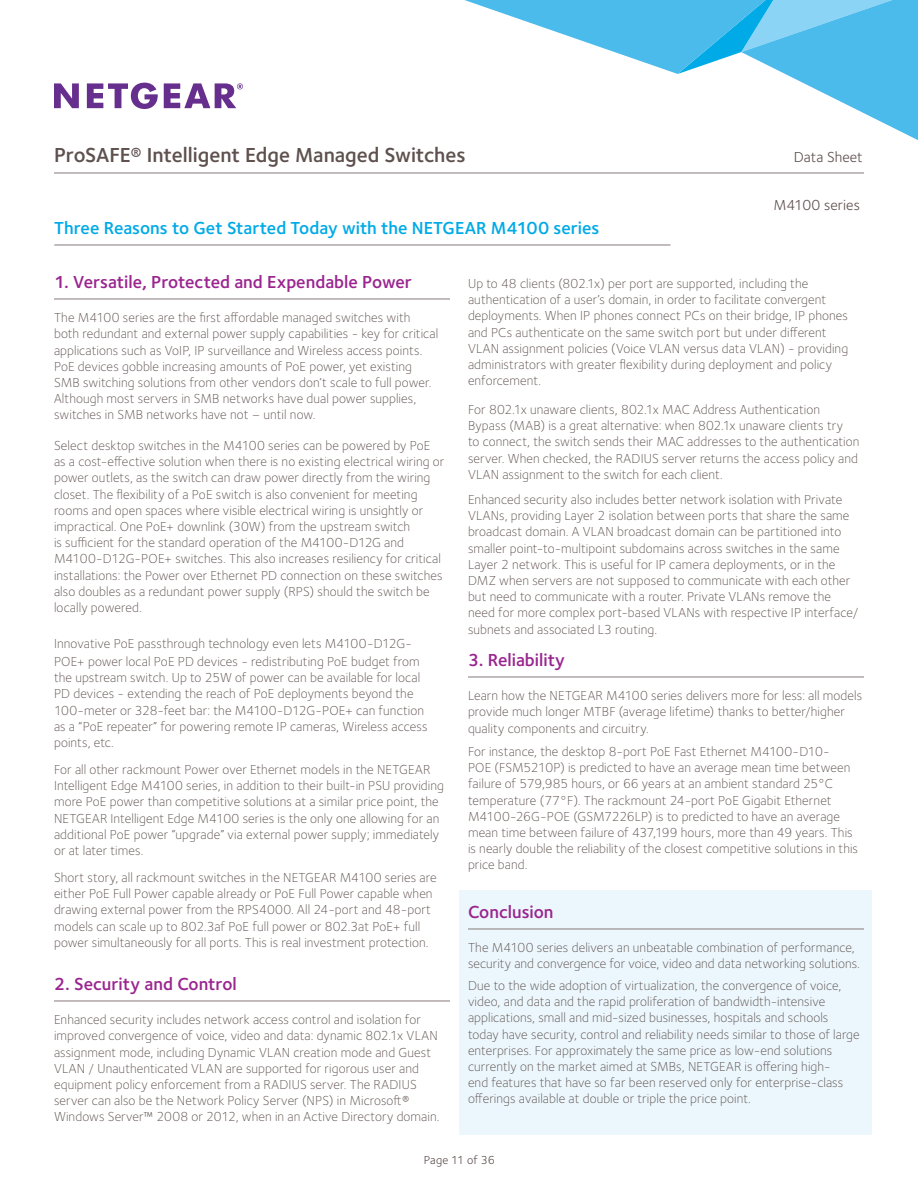
<style>
.page{position:relative;width:918px;height:1188px;background:#fff}
.page>*{position:absolute;margin:0;border:0;box-sizing:border-box;transform-origin:0 0}
.t1{font:600 21px "Foundry Sterling";letter-spacing:-.005em;color:#5e514e}
.t2{font:600 18px "Foundry Sterling";color:#9a258f}
.t3{font:600 18px "Foundry Sterling";letter-spacing:-.005em;color:#00aae7}
.t4{font:15px "Foundry Sterling";color:#5e514e}
.t5{font:300 13.5px/16.2px "Foundry Sterling";letter-spacing:.005em;color:#5e514e}
.t6{font:12px "Foundry Sterling";letter-spacing:.005em;color:#5e514e}
</style>
<div class="page">
<div style="left:459px;top:890px;width:413px;height:244px;background:#ecf7fd"></div>
<hr style="left:54px;top:299px;width:396px;height:1px;background:#857a78">
<hr style="left:54px;top:1001px;width:396px;height:1px;background:#857a78">
<hr style="left:468px;top:677px;width:396px;height:1px;background:#857a78">
<hr style="left:468px;top:929px;width:396px;height:1px;background:#857a78">
<svg style="left:464px;top:0;width:454px;height:140px"></svg>
<svg style="left:164px;top:83px;width:79px;height:25px"></svg>
<svg style="left:54px;top:83px;width:25px;height:25px"></svg>
<svg style="left:87px;top:83px;width:71px;height:26px"></svg>
<hr style="left:54px;top:173px;width:810px;height:1px;background:#857a78">
<hr style="left:54px;top:245px;width:616px;height:1px;background:#857a78">
<h1 class="t1" style="left:54px;top:143px;width:413px">ProSAFE® Intelligent Edge Managed Switches</h1>
<p class="t4" style="left:794px;top:148px;width:70px">Data Sheet</p>
<p class="t4" style="left:773px;top:196px;width:88px">M4100 series</p>
<h2 class="t3" style="left:54px;top:217px;width:547px">Three Reasons to Get Started Today with the NETGEAR M4100 series</h2>
<h2 class="t2" style="left:54px;top:271px;width:360px">1. Versatile, Protected and Expendable Power</h2>
<p class="t5" style="left:54px;top:310px;width:386px">The M4100 series are the first affordable managed switches with both redundant and external power supply capabilities - key for critical applications such as VoIP, IP surveillance and Wireless access points.<br>PoE devices gobble increasing amounts of PoE power, yet existing SMB switching solutions from other vendors don’t scale to full power.<br>Although most servers in SMB networks have dual power supplies, switches in SMB networks have not – until now.</p>
<p class="t5" style="left:54px;top:437px;width:392px">Select desktop switches in the M4100 series can be powered by PoE as a cost-effective solution when there is no existing electrical wiring or power outlets, as the switch can draw power directly from the wiring closet. The flexibility of a PoE switch is also convenient for meeting rooms and open spaces where visible electrical wiring is unsightly or impractical. One PoE+ downlink (30W) from the upstream switch<br>is sufficient for the standard operation of the M4100-D12G and M4100-D12G-POE+ switches. This also increases resiliency for critical installations: the Power over Ethernet PD connection on these switches also doubles as a redundant power supply (RPS) should the switch be locally powered.</p>
<p class="t5" style="left:54px;top:634px;width:367px;line-height:18px">Innovative PoE passthrough technology even lets M4100-D12G-<br>POE+ power local PoE PD devices - redistributing PoE budget from</p>
<p class="t5" style="left:54px;top:670px;width:375px">the upstream switch. Up to 25W of power can be available for local PD devices - extending the reach of PoE deployments beyond the 100-meter or 328-feet bar: the M4100-D12G-POE+ can function as a “PoE repeater” for powering remote IP cameras, Wireless access points, etc.</p>
<p class="t5" style="left:54px;top:761px;width:391px">For all other rackmount Power over Ethernet models in the NETGEAR Intelligent Edge M4100 series, in addition to their built-in PSU providing more PoE power than competitive solutions at a similar price point, the NETGEAR Intelligent Edge M4100 series is the only one allowing for an additional PoE power “upgrade” via external power supply; immediately or at later times.</p>
<p class="t5" style="left:54px;top:869px;width:384px">Short story, all rackmount switches in the NETGEAR M4100 series are either PoE Full Power capable already or PoE Full Power capable when drawing external power from the RPS4000. All 24-port and 48-port models can scale up to 802.3af PoE full power or 802.3at PoE+ full power simultaneously for all ports. This is real investment protection.</p>
<h2 class="t2" style="left:54px;top:973px;width:184px">2. Security and Control</h2>
<p class="t5" style="left:54px;top:1012px;width:387px">Enhanced security includes network access control and isolation for improved convergence of voice, video and data: dynamic 802.1x VLAN assignment mode, including Dynamic VLAN creation mode and Guest VLAN / Unauthenticated VLAN are supported for rigorous user and equipment policy enforcement from a RADIUS server. The RADIUS server can also be the Network Policy Server (NPS) in Microsoft® Windows Server™ 2008 or 2012, when in an Active Directory domain.</p>
<p class="t5" style="left:468px;top:275px;width:382px">Up to 48 clients (802.1x) per port are supported, including the authentication of a user’s domain, in order to facilitate convergent deployments. When IP phones connect PCs on their bridge, IP phones and PCs authenticate on the same switch port but under different VLAN assignment policies (Voice VLAN versus data VLAN) - providing administrators with greater flexibility during deployment and policy enforcement.</p>
<p class="t5" style="left:468px;top:401px;width:393px">For 802.1x unaware clients, 802.1x MAC Address Authentication Bypass (MAB) is a great alternative: when 802.1x unaware clients try<br>to connect, the switch sends their MAC addresses to the authentication server. When checked, the RADIUS server returns the access policy and VLAN assignment to the switch for each client.</p>
<p class="t5" style="left:468px;top:491px;width:392px">Enhanced security also includes better network isolation with Private VLANs, providing Layer 2 isolation between ports that share the same broadcast domain. A VLAN broadcast domain can be partitioned into smaller point-to-multipoint subdomains across switches in the same Layer 2 network. This is useful for IP camera deployments, or in the DMZ when servers are not supposed to communicate with each other but need to communicate with a router. Private VLANs remove the need for more complex port-based VLANs with respective IP interface/ subnets and associated L3 routing.</p>
<h2 class="t2" style="left:468px;top:649px;width:99px">3. Reliability</h2>
<p class="t5" style="left:468px;top:688px;width:396px">Learn how the NETGEAR M4100 series delivers more for less: all models provide much longer MTBF (average lifetime) thanks to better/higher quality components and circuitry.</p>
<p class="t5" style="left:468px;top:743px;width:392px">For instance, the desktop 8-port PoE Fast Ethernet M4100-D10-<br>POE (FSM5210P) is predicted to have an average mean time between failure of 579,985 hours, or 66 years at an ambient standard 25°C temperature (77°F). The rackmount 24-port PoE Gigabit Ethernet M4100-26G-POE (GSM7226LP) is to predicted to have an average mean time between failure of 437,199 hours, more than 49 years. This is nearly double the reliability of the closest competitive solutions in this price band.</p>
<h2 class="t2" style="left:468px;top:901px;width:87px">Conclusion</h2>
<p class="t5" style="left:468px;top:940px;width:393px">The M4100 series delivers an unbeatable combination of performance, security and convergence for voice, video and data networking solutions.</p>
<p class="t5" style="left:468px;top:977px;width:393px">Due to the wide adoption of virtualization, the convergence of voice, video, and data and the rapid proliferation of bandwidth-intensive applications, small and mid-sized businesses, hospitals and schools today have security, control and reliability needs similar to those of large enterprises. For approximately the same price as low-end solutions currently on the market aimed at SMBs, NETGEAR is offering high-<br>end features that have so far been reserved only for enterprise-class offerings available at double or triple the price point.</p>
<p class="t6" style="left:424px;top:1153px;width:73px">Page 11 of 36</p>
</div>
